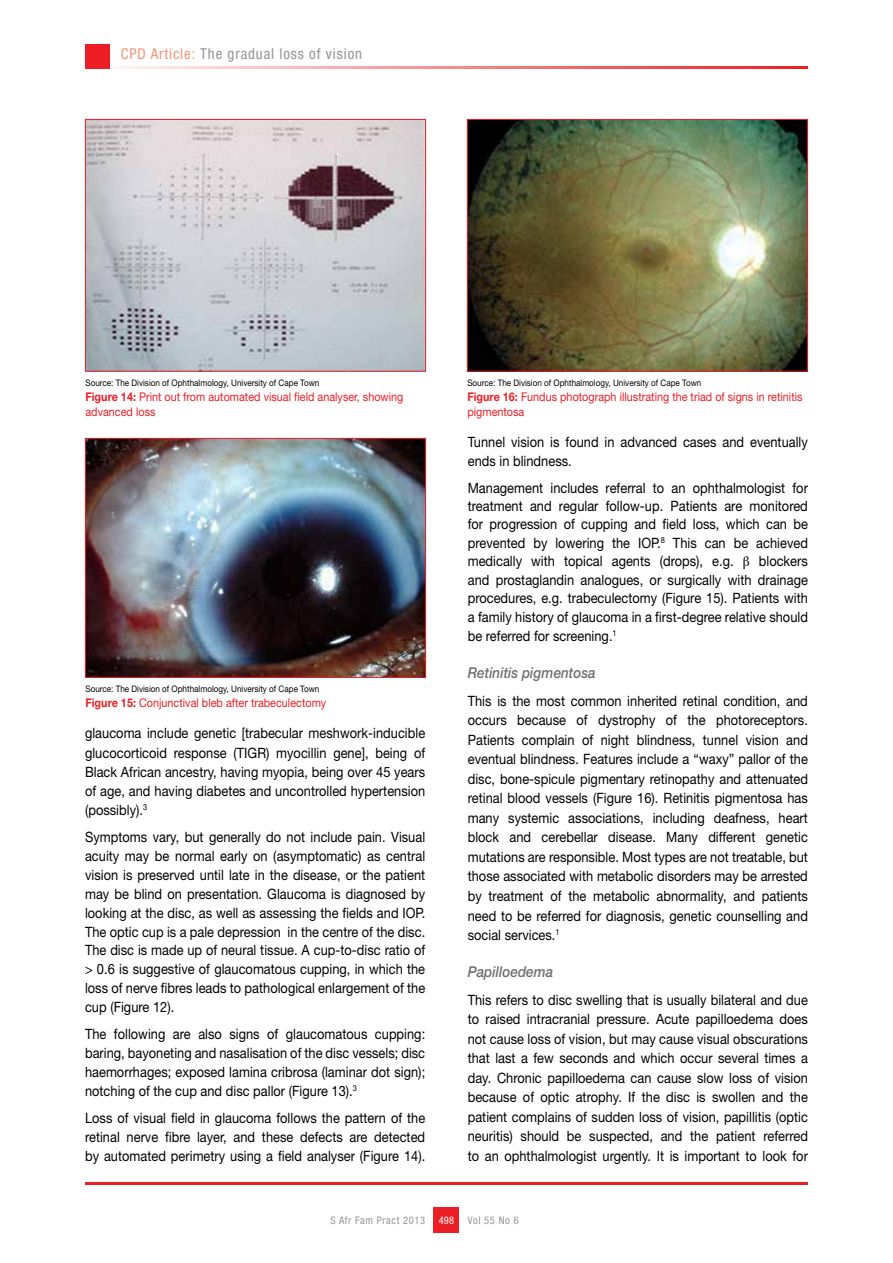
<style>
.page{position:relative;width:893px;height:1263px;background:#fff}
.page>*{position:absolute;margin:0;border:0;box-sizing:border-box;transform-origin:0 0}
.t1{font:condensed 15px "Helvetica Neue LT Std";letter-spacing:.06em;color:#939598}
.t2{font:italic 500 15px "Helvetica Neue LT Std";color:#6d6e71;scale:.9 1}
.t3{font:14.25px/19.5px "Helvetica Neue LT Std";color:#000;text-align:justify;scale:.9 1}
.t4{font:12px/15px "Helvetica Neue LT Std";color:#ed1d24;scale:.9 1}
.t5{font:condensed 10.5px "Helvetica Neue LT Std";letter-spacing:.06em;color:#939598}
.t6{font:condensed 10.5px "Helvetica Neue LT Std";color:#fff}
.t7{font:9px "Helvetica Neue LT Std";color:#000;scale:.9 1}
.s1{color:#f79679}
.s2{font-weight:700}
</style>
<div class="page">
<hr style="left:85px;top:66px;width:723px;height:2px;background:#ed1d24">
<div style="left:85px;top:44px;width:24px;height:24px;background:#ed1d24"></div>
<div style="left:434px;top:1208px;width:25px;height:25px;background:#ed1d24"></div>
<hr style="left:85px;top:1182px;width:723px;height:2px;background:#ed1d24">
<img style="left:87px;top:121px;width:337px;height:249px">
<div style="left:85px;top:119px;width:341px;height:253px;border:1px solid #ed1d24"></div>
<img style="left:469px;top:121px;width:337px;height:249px">
<div style="left:467px;top:119px;width:341px;height:253px;border:1px solid #ed1d24"></div>
<img style="left:87px;top:440px;width:337px;height:236px">
<div style="left:85px;top:438px;width:341px;height:240px;border:1px solid #ed1d24"></div>
<p class="t1" style="left:121px;top:45px;width:243px"><span class="s1">CPD Article:</span> The gradual loss of vision</p>
<p class="t7" style="left:85px;top:377px;width:261px">Source: The Division of Ophthalmology, University of Cape Town</p>
<p class="t4" style="left:85px;top:389px;width:355px"><span class="s2">Figure 14:</span> Print out from automated visual field analyser, showing advanced loss</p>
<p class="t7" style="left:85px;top:683px;width:261px">Source: The Division of Ophthalmology, University of Cape Town</p>
<p class="t4" style="left:85px;top:695px;width:269px"><span class="s2">Figure 15:</span> Conjunctival bleb after trabeculectomy</p>
<p class="t3" style="left:85px;top:723px;width:379px">glaucoma include genetic [trabecular meshwork-inducible glucocorticoid response (TIGR) myocillin gene], being of Black African ancestry, having myopia, being over 45 years of age, and having diabetes and uncontrolled hypertension (possibly).<sup>3</sup></p>
<p class="t3" style="left:85px;top:827px;width:379px;line-height:18.9px">Symptoms vary, but generally do not include pain. Visual acuity may be normal early on (asymptomatic) as central vision is preserved until late in the disease, or the patient may be blind on presentation. Glaucoma is diagnosed by looking at the disc, as well as assessing the fields and IOP.<br>The optic cup is a pale depression in the centre of the disc.<br>The disc is made up of neural tissue. A cup-to-disc ratio of &gt; 0.6 is suggestive of glaucomatous cupping, in which the loss of nerve fibres leads to pathological enlargement of the cup (Figure 12).</p>
<p class="t3" style="left:85px;top:1024px;width:379px;line-height:18.9px">The following are also signs of glaucomatous cupping: baring, bayoneting and nasalisation of the disc vessels; disc haemorrhages; exposed lamina cribrosa (laminar dot sign); notching of the cup and disc pallor (Figure 13).<sup>3</sup></p>
<p class="t3" style="left:85px;top:1108px;width:379px;line-height:18.9px">Loss of visual field in glaucoma follows the pattern of the retinal nerve fibre layer, and these defects are detected by automated perimetry using a field analyser (Figure 14).</p>
<p class="t7" style="left:467px;top:377px;width:261px">Source: The Division of Ophthalmology, University of Cape Town</p>
<p class="t4" style="left:467px;top:389px;width:374px"><span class="s2">Figure 16:</span> Fundus photograph illustrating the triad of signs in retinitis pigmentosa</p>
<p class="t3" style="left:468px;top:433px;width:379px;line-height:18.5px">Tunnel vision is found in advanced cases and eventually ends in blindness.</p>
<p class="t3" style="left:468px;top:478px;width:379px;line-height:18.5px">Management includes referral to an ophthalmologist for treatment and regular follow-up. Patients are monitored for progression of cupping and field loss, which can be prevented by lowering the IOP.<sup>8</sup> This can be achieved medically with topical agents (drops), e.g.</p>
<p class="t3" style="left:468px;top:552px;width:380px;line-height:18.8px;text-indent:291px">blockers and prostaglandin analogues, or surgically with drainage procedures, e.g. trabeculectomy (Figure 15). Patients with a family history of glaucoma in a first-degree relative should be referred for screening.<sup>1</sup></p>
<p class="t2" style="left:468px;top:663px;width:144px">Retinitis pigmentosa</p>
<p class="t3" style="left:468px;top:691px;width:379px">This is the most common inherited retinal condition, and occurs because of dystrophy of the photoreceptors.<br>Patients complain of night blindness, tunnel vision and eventual blindness. Features include a “waxy” pallor of the disc, bone-spicule pigmentary retinopathy and attenuated retinal blood vessels (Figure 16). Retinitis pigmentosa has many systemic associations, including deafness, heart block and cerebellar disease. Many different genetic mutations are responsible. Most types are not treatable, but those associated with metabolic disorders may be arrested by treatment of the metabolic abnormality, and patients need to be referred for diagnosis, genetic counselling and social services.<sup>1</sup></p>
<p class="t2" style="left:468px;top:962px;width:97px">Papilloedema</p>
<p class="t3" style="left:468px;top:990px;width:379px">This refers to disc swelling that is usually bilateral and due to raised intracranial pressure. Acute papilloedema does not cause loss of vision, but may cause visual obscurations that last a few seconds and which occur several times a day. Chronic papilloedema can cause slow loss of vision because of optic atrophy. If the disc is swollen and the patient complains of sudden loss of vision, papillitis (optic neuritis) should be suspected, and the patient referred to an ophthalmologist urgently. It is important to look for</p>
<p class="t5" style="left:330px;top:1214px;width:96px">S Afr Fam Pract 2013</p>
<p class="t6" style="left:439px;top:1214px;width:17px">498</p>
<p class="t5" style="left:468px;top:1214px;width:52px">Vol 55 No 6</p>
</div>
